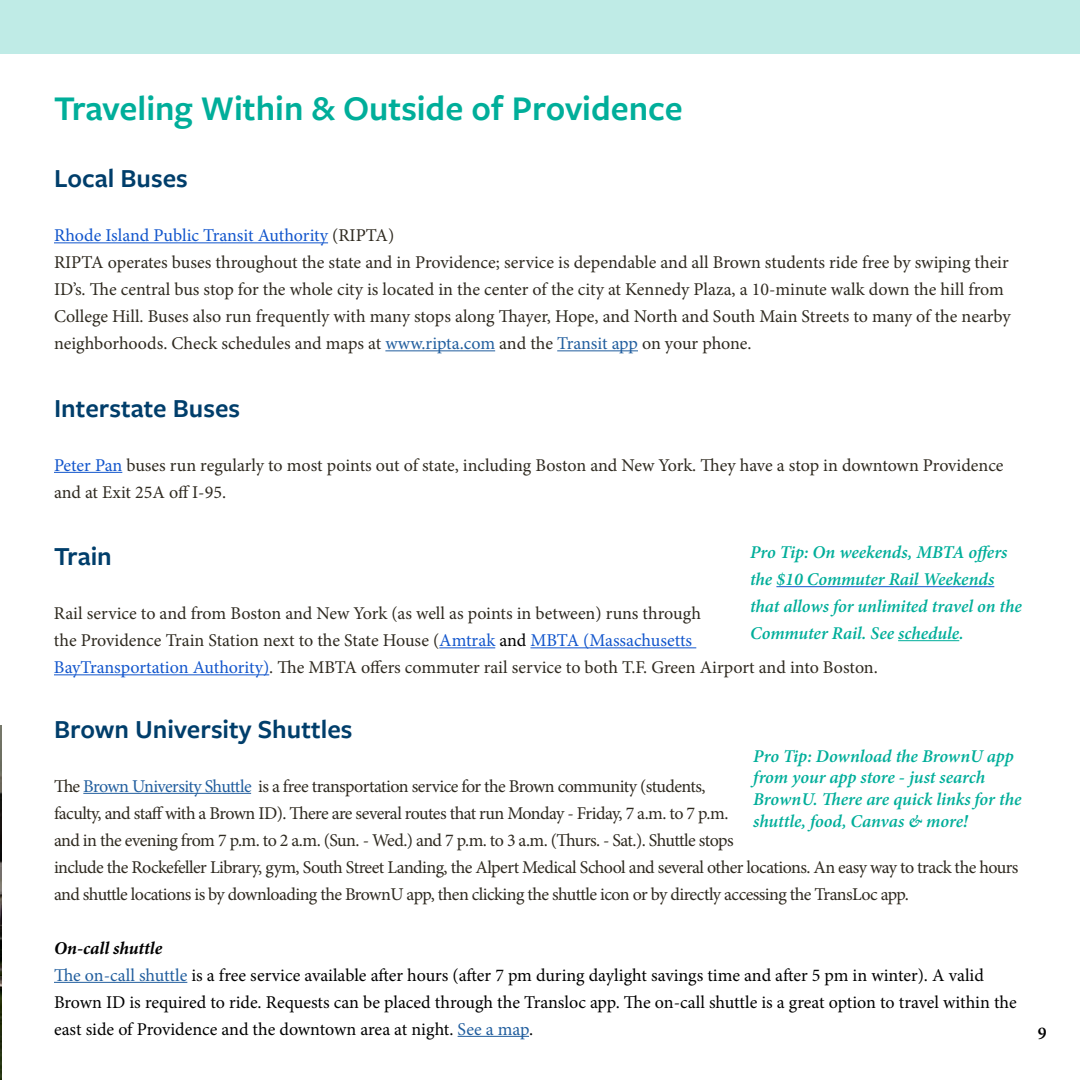
<style>
.page{position:relative;width:1080px;height:1080px;background:#fff}
.page>*{position:absolute;margin:0;border:0;box-sizing:border-box;transform-origin:0 0}
.t1{font:600 36px "Freight Sans Pro";color:#00ae9a}
.t2{font:600 27px "Freight Sans Pro";color:#003e6b}
.t3{font:18px/27px "Minion Pro";letter-spacing:-.01em;color:#2f2a20}
.t4{font:18px/27px "Minion Pro";letter-spacing:-.03em;color:#2f2a20}
.t5{font:18px/27px "Minion Pro";color:#000}
.t6{font:italic 600 18px/27px "Minion Pro";letter-spacing:-.005em;color:#00ae9a}
.t7{font:600 18px "Minion Pro";color:#000}
.s1{color:#15c}
.s2{color:#215e9e}
.s3{color:#000}
.s4{font-weight:700;font-style:italic}
</style>
<div class="page">
<hr style="left:54px;top:242px;width:274px;height:1px;background:#15c">
<hr style="left:385px;top:350px;width:110px;height:1px;background:#215e9e">
<hr style="left:557px;top:350px;width:81px;height:1px;background:#215e9e">
<hr style="left:54px;top:472px;width:68px;height:1px;background:#15c">
<hr style="left:439px;top:647px;width:56px;height:1px;background:#15c">
<hr style="left:530px;top:647px;width:166px;height:1px;background:#15c">
<hr style="left:54px;top:674px;width:215px;height:1px;background:#15c">
<hr style="left:83px;top:793px;width:168px;height:1px;background:#215e9e">
<hr style="left:54px;top:982px;width:133px;height:1px;background:#215e9e">
<hr style="left:458px;top:1036px;width:71px;height:1px;background:#215e9e">
<div style="left:0;top:0;width:1080px;height:54px;background:#bfebe6"></div>
<hr style="left:776px;top:586px;width:218px;height:1px;background:#15c">
<hr style="left:898px;top:640px;width:61px;height:1px;background:#00ae9a">
<img style="left:0;top:726px;width:1px;height:354px">
<h1 class="t1" style="left:54px;top:83px;width:630px">Traveling Within &amp; Outside of Providence</h1>
<h2 class="t2" style="left:54px;top:160px;width:135px">Local Buses</h2>
<p class="t3" style="left:54px;top:222px;width:958px"><span class="s1">Rhode Island Public Transit Authority</span> (RIPTA)<br>RIPTA operates buses throughout the state and in Providence; service is dependable and all Brown students ride free by swiping their ID’s. The central bus stop for the whole city is located in the center of the city at Kennedy Plaza, a 10-minute walk down the hill from College Hill. Buses also run frequently with many stops along Thayer, Hope, and North and South Main Streets to many of the nearby neighborhoods. Check schedules and maps at <span class="s2">www.ripta.com</span> and the <span class="s2">Transit app</span> on your phone.</p>
<h2 class="t2" style="left:54px;top:389px;width:188px">Interstate Buses</h2>
<p class="t3" style="left:54px;top:451px;width:951px"><span class="s1">Peter Pan</span> buses run regularly to most points out of state, including Boston and New York. They have a stop in downtown Providence and at Exit 25A off I-95.</p>
<p class="t6" style="left:750px;top:538px;width:273px">Pro Tip: On weekends, MBTA offers the $10 Commuter Rail Weekends that allows for unlimited travel on the Commuter Rail. See schedule.</p>
<h2 class="t2" style="left:54px;top:538px;width:59px">Train</h2>
<p class="t3" style="left:54px;top:600px;width:825px">Rail service to and from Boston and New York (as well as points in between) runs through<br>the Providence Train Station next to the State House (<span class="s1">Amtrak</span> <span class="s3">and</span> <span class="s1">MBTA (Massachusetts<br>BayTransportation Authority)</span>. The MBTA offers commuter rail service to both T.F. Green Airport and into Boston.</p>
<h2 class="t2" style="left:54px;top:710px;width:300px">Brown University Shuttles</h2>
<p class="t4" style="left:54px;top:772px;width:966px">The <span class="s2">Brown University Shuttle</span> is a free transportation service for the Brown community (students,<br>faculty, and staff with a Brown ID). There are several routes that run Monday - Friday, 7 a.m. to 7 p.m.<br>and in the evening from 7 p.m. to 2 a.m. (Sun. - Wed.) and 7 p.m. to 3 a.m. (Thurs. - Sat.). Shuttle stops<br>include the Rockefeller Library, gym, South Street Landing, the Alpert Medical School and several other locations. An easy way to track the hours and shuttle locations is by downloading the BrownU app, then clicking the shuttle icon or by directly accessing the TransLoc app.</p>
<p class="t5" style="left:54px;top:934px;width:964px"><span class="s4">On-call shuttle<br></span><span class="s2">The on-call shuttle</span> is a free service available after hours (after 7 pm during daylight savings time and after 5 pm in winter). A valid Brown ID is required to ride. Requests can be placed through the Transloc app. The on-call shuttle is a great option to travel within the east side of Providence and the downtown area at night. <span class="s2">See a map</span>.</p>
<p class="t6" style="left:753px;top:745px;width:270px;line-height:21.6px">Pro Tip: Download the BrownU app from your app store - just search<br>BrownU. There are quick links for the shuttle, food, Canvas &amp; more!</p>
<p class="t7" style="left:1038px;top:1021px;width:10px">9</p>
</div>
